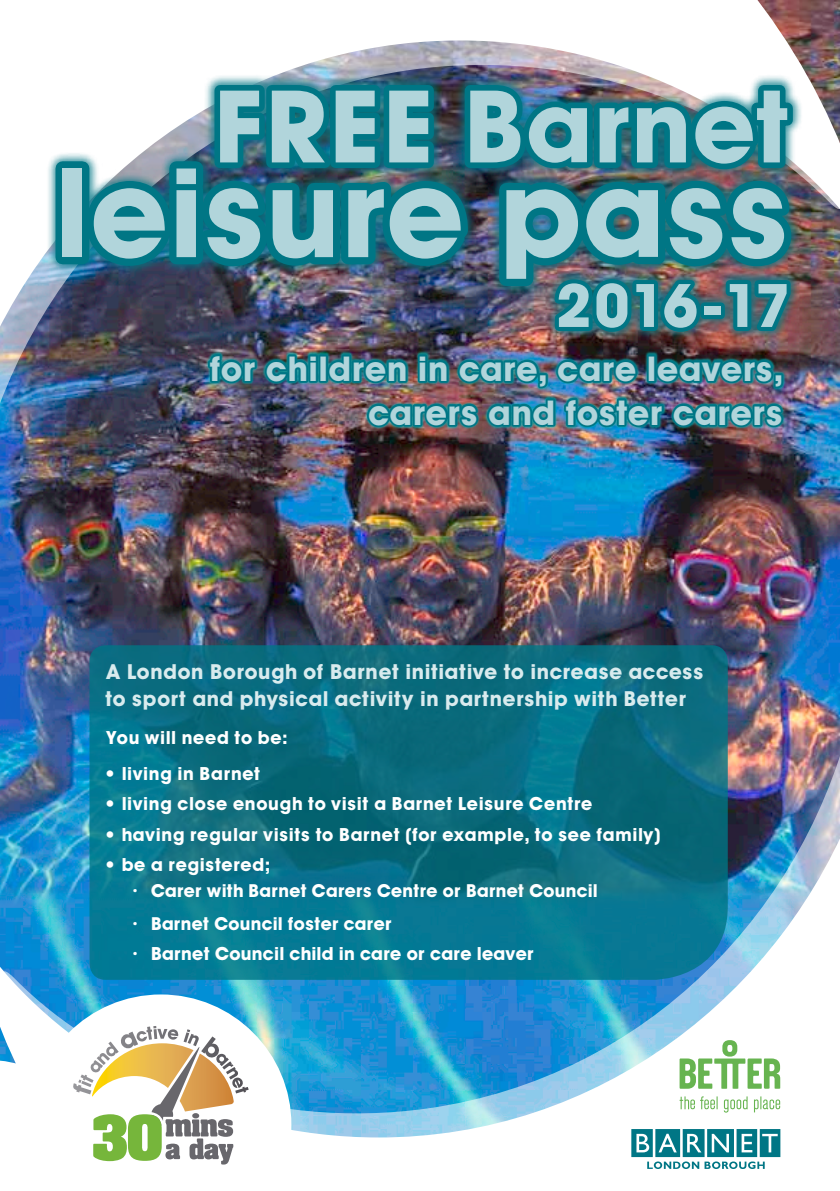
<style>
.page{position:relative;width:840px;height:1191px;background:#fff}
.page>*{position:absolute;margin:0;border:0;box-sizing:border-box;transform-origin:0 0}
.t1{font:700 124.6px "Avant Guard";letter-spacing:-.005em;color:#b1d5db}
.t2{font:700 101px "Avant Guard";letter-spacing:.005em;color:#b1d5db}
.t3{font:700 60.4px "Avant Guard";letter-spacing:-.06em;color:#b1d5db}
.Title_sub{font:700 34.4px/43.8px "Avant Guard";letter-spacing:.01em;color:#b1d5db;text-align:right}
.Title_sub-2{font:700 20.8px/26.6px "Avant Guard";letter-spacing:.015em;color:#d9ebee}
.Title_sub-3{font:700 18.2px "Avant Guard";letter-spacing:.015em;color:#fff}
.t4{font:700 18px "Avant Guard";color:#fff}
.s1{font-family:"Helvetica Neue"}
</style>
<div class="page">
<img style="left:0;top:481px;width:839px;height:240px">
<img style="left:0;top:0;width:839px;height:481px">
<img style="left:0;top:721px;width:839px;height:436px">
<div style="left:46px;top:151px;width:754px;height:145px;background:#007685;opacity:.75"></div>
<div style="left:55px;top:161px;width:34px;height:103px;border:14px solid #007685"></div>
<div style="left:203px;top:74px;width:599px;height:105px;background:#007685;opacity:.75"></div>
<div style="left:206px;top:351px;width:579px;height:78px;background:#00abac;opacity:.75"></div>
<img style="left:206px;top:352px;width:104px;height:33px">
<div style="left:308px;top:354px;width:10px;height:9px;border:4px solid #007685"></div>
<div style="left:308px;top:360px;width:10px;height:23px;border:4px solid #007685"></div>
<div style="left:318px;top:354px;width:10px;height:29px;border:4px solid #007685"></div>
<img style="left:325px;top:352px;width:84px;height:33px">
<div style="left:417px;top:354px;width:10px;height:9px;border:4px solid #007685"></div>
<div style="left:417px;top:360px;width:10px;height:23px;border:4px solid #007685"></div>
<img style="left:425px;top:357px;width:216px;height:33px">
<div style="left:646px;top:354px;width:10px;height:29px;border:4px solid #007685"></div>
<img style="left:653px;top:357px;width:132px;height:33px">
<img style="left:365px;top:396px;width:420px;height:33px">
<div style="left:544px;top:268px;width:256px;height:74px;background:#007685;opacity:.75"></div>
<img style="left:79px;top:79px;width:719px;height:258px">
<svg style="left:679px;top:1040px;width:100px;height:72px"></svg>
<svg style="left:89px;top:645px;width:638px;height:334px;background:#097085"></svg>
<svg style="left:630px;top:1129px;width:150px;height:40px"></svg>
<svg style="left:30px;top:994px;width:261px;height:163px"></svg>
<svg style="left:0;top:1026px;width:234px;height:139px"></svg>
<h2 class="t2" style="left:214px;top:65px;width:578px">FREE Barnet</h2>
<h1 class="t1" style="left:55px;top:137px;width:737px">leisure pass</h1>
<p class="t3" style="left:554px;top:269px;width:238px">2016-17</p>
<p class="Title_sub" style="left:209px;top:346px;width:574px">for children in care, care leavers, carers and foster carers</p>
<p class="Title_sub-2" style="left:105px;top:658px;width:599px">A London Borough of Barnet initiative to increase access to sport and physical activity in partnership with Better</p>
<p class="Title_sub-3" style="left:105px;top:726px;width:183px">You will need to be:</p>
<p class="Title_sub-3" style="left:105px;top:763px;width:156px"><span class="s1">•</span> living in Barnet</p>
<p class="Title_sub-3" style="left:105px;top:793px;width:488px"><span class="s1">•</span> living close enough to visit a Barnet Leisure Centre</p>
<p class="Title_sub-3" style="left:105px;top:823px;width:556px"><span class="s1">•</span> having regular visits to Barnet (for example, to see family)</p>
<p class="Title_sub-3" style="left:105px;top:853px;width:166px"><span class="s1">•</span> be a registered;</p>
<p class="t4" style="left:132px;top:879px;width:466px">• Carer with Barnet Carers Centre or Barnet Council</p>
<p class="t4" style="left:132px;top:912px;width:261px">• Barnet Council foster carer</p>
<p class="Title_sub-3" style="left:132px;top:942px;width:403px">• Barnet Council child in care or care leaver</p>
</div>
